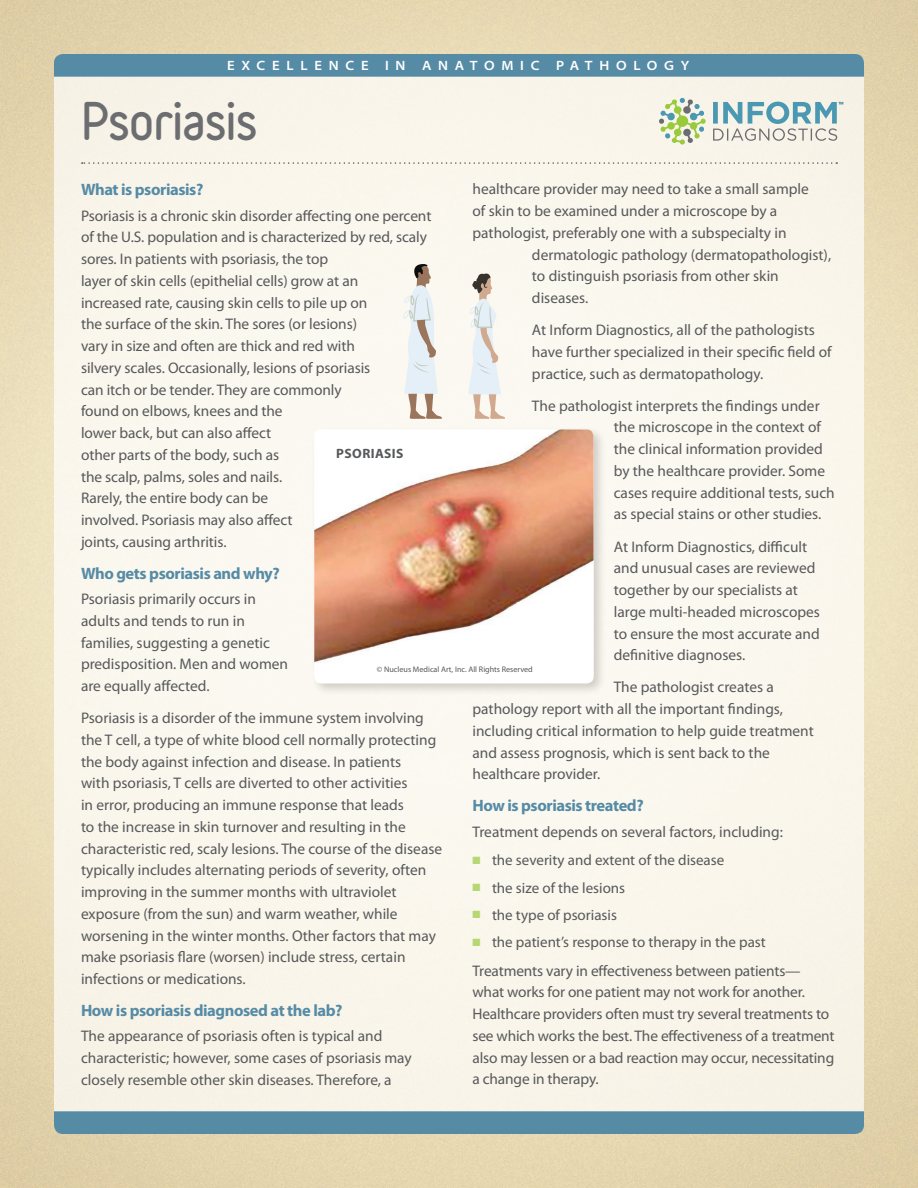
<style>
.page{position:relative;width:918px;height:1188px;background:#fff}
.page>*{position:absolute;margin:0;border:0;box-sizing:border-box;transform-origin:0 0}
.t1{font:900 46.5px "Variable";letter-spacing:-.025em;color:#6c6d70}
.Subhead{font:700 16.5px "Myriad Pro";letter-spacing:-.025em;color:#568ba6}
.Body_Copy{font:15.3px/21.8px "Myriad Pro";color:#57585a}
.t2{font:15px "Myriad Pro";color:#57585a}
.t3{font:600 semi-expanded 13.5px "Myriad Pro";letter-spacing:.5em;color:#fff}
.Body_Copy-2{font:700 13.5px "Myriad Pro";letter-spacing:.03em;color:#57585a}
.Body_Copy-3{font:8.1px "Myriad Pro";color:#57585a}
.s1{color:#b7d774}
</style>
<div class="page">
<div style="left:54px;top:54px;width:810px;height:1080px;background:#faf6ed;border-radius:14px"></div>
<svg style="left:659px;top:98px;width:47px;height:47px"></svg>
<svg style="left:713px;top:102px;width:130px;height:39px"></svg>
<div style="left:54px;top:54px;width:810px;height:23px;background:#568ba6"></div>
<svg style="left:82px;top:162px;width:755px;height:2px"></svg>
<div style="left:54px;top:1111px;width:810px;height:23px;background:#568ba6"></div>
<svg style="left:403px;top:264px;width:39px;height:155px"></svg>
<svg style="left:469px;top:273px;width:36px;height:146px"></svg>
<div style="left:311px;top:426px;width:296px;height:271px;background:#231f20;opacity:.2"></div>
<img style="left:314px;top:429px;width:280px;height:254px">
<p class="t3" style="left:227px;top:58px;width:464px">EXCELLENCE IN ANATOMIC PATHOLOGY</p>
<p class="t1" style="left:81px;top:85px;width:178px">Psoriasis</p>
<p class="Body_Copy" style="left:472px;top:178px;width:338px">healthcare provider may need to take a small sample</p>
<p class="Body_Copy" style="left:472px;top:200px;width:306px">of skin to be examined under a microscope by a</p>
<p class="Body_Copy" style="left:472px;top:222px;width:316px">pathologist, preferably one with a subspecialty in</p>
<p class="Body_Copy" style="left:532px;top:243px;width:301px">dermatologic pathology (dermatopathologist),</p>
<p class="Body_Copy" style="left:532px;top:265px;width:248px">to distinguish psoriasis from other skin</p>
<p class="Body_Copy" style="left:532px;top:287px;width:58px">diseases.</p>
<p class="Body_Copy" style="left:532px;top:319px;width:301px">At Inform Diagnostics, all of the pathologists have further specialized in their specific field of practice, such as dermatopathology.</p>
<p class="Body_Copy" style="left:614px;top:394px;width:223px;text-indent:-82px">The pathologist interprets the findings under the microscope in the context of the clinical information provided by the healthcare provider. Some cases require additional tests, such as special stains or other studies.</p>
<p class="Body_Copy" style="left:614px;top:535px;width:208px">At Inform Diagnostics, difficult and unusual cases are reviewed together by our specialists at large multi-headed microscopes to ensure the most accurate and definitive diagnoses.</p>
<p class="Body_Copy" style="left:472px;top:676px;width:343px;text-indent:141px">The pathologist creates a pathology report with all the important findings, including critical information to help guide treatment and assess prognosis, which is sent back to the healthcare provider.</p>
<p class="Subhead" style="left:472px;top:795px;width:173px">How is psoriasis treated?</p>
<p class="Body_Copy" style="left:472px;top:820px;width:312px">Treatment depends on several factors, including:</p>
<p class="t2" style="left:472px;top:851px;width:253px"><span class="s1">■</span> the severity and extent of the disease</p>
<p class="t2" style="left:472px;top:878px;width:154px"><span class="s1">■</span> the size of the lesions</p>
<p class="t2" style="left:472px;top:906px;width:146px"><span class="s1">■</span> the type of psoriasis</p>
<p class="t2" style="left:472px;top:933px;width:295px"><span class="s1">■</span> the patient’s response to therapy in the past</p>
<p class="Body_Copy" style="left:472px;top:959px;width:364px">Treatments vary in effectiveness between patients— what works for one patient may not work for another.<br>Healthcare providers often must try several treatments to see which works the best. The effectiveness of a treatment also may lessen or a bad reaction may occur, necessitating a change in therapy.</p>
<p class="Subhead" style="left:81px;top:179px;width:124px">What is psoriasis?</p>
<p class="Body_Copy" style="left:81px;top:204px;width:352px">Psoriasis is a chronic skin disorder affecting one percent of the U.S. population and is characterized by red, scaly sores. In patients with psoriasis, the top<br>layer of skin cells (epithelial cells) grow at an<br>increased rate, causing skin cells to pile up on<br>the surface of the skin. The sores (or lesions)<br>vary in size and often are thick and red with<br>silvery scales. Occasionally, lesions of psoriasis<br>can itch or be tender. They are commonly<br>found on elbows, knees and the<br>lower back, but can also affect<br>other parts of the body, such as<br>the scalp, palms, soles and nails.<br>Rarely, the entire body can be<br>involved. Psoriasis may also affect<br>joints, causing arthritis.</p>
<p class="Subhead" style="left:81px;top:563px;width:200px">Who gets psoriasis and why?</p>
<p class="Body_Copy" style="left:81px;top:588px;width:209px">Psoriasis primarily occurs in adults and tends to run in families, suggesting a genetic predisposition. Men and women are equally affected.</p>
<p class="Body_Copy" style="left:81px;top:707px;width:363px">Psoriasis is a disorder of the immune system involving the T cell, a type of white blood cell normally protecting the body against infection and disease. In patients<br>with psoriasis, T cells are diverted to other activities<br>in error, producing an immune response that leads<br>to the increase in skin turnover and resulting in the characteristic red, scaly lesions. The course of the disease typically includes alternating periods of severity, often improving in the summer months with ultraviolet exposure (from the sun) and warm weather, while worsening in the winter months. Other factors that may make psoriasis flare (worsen) include stress, certain infections or medications.</p>
<p class="Subhead" style="left:81px;top:1000px;width:263px">How is psoriasis diagnosed at the lab?</p>
<p class="Body_Copy" style="left:81px;top:1025px;width:332px">The appearance of psoriasis often is typical and characteristic; however, some cases of psoriasis may closely resemble other skin diseases. Therefore, a</p>
<p class="Body_Copy-2" style="left:336px;top:445px;width:69px">PSORIASIS</p>
<p class="Body_Copy-3" style="left:377px;top:664px;width:157px">© Nucleus Medical Art, Inc. All Rights Reserved</p>
</div>
